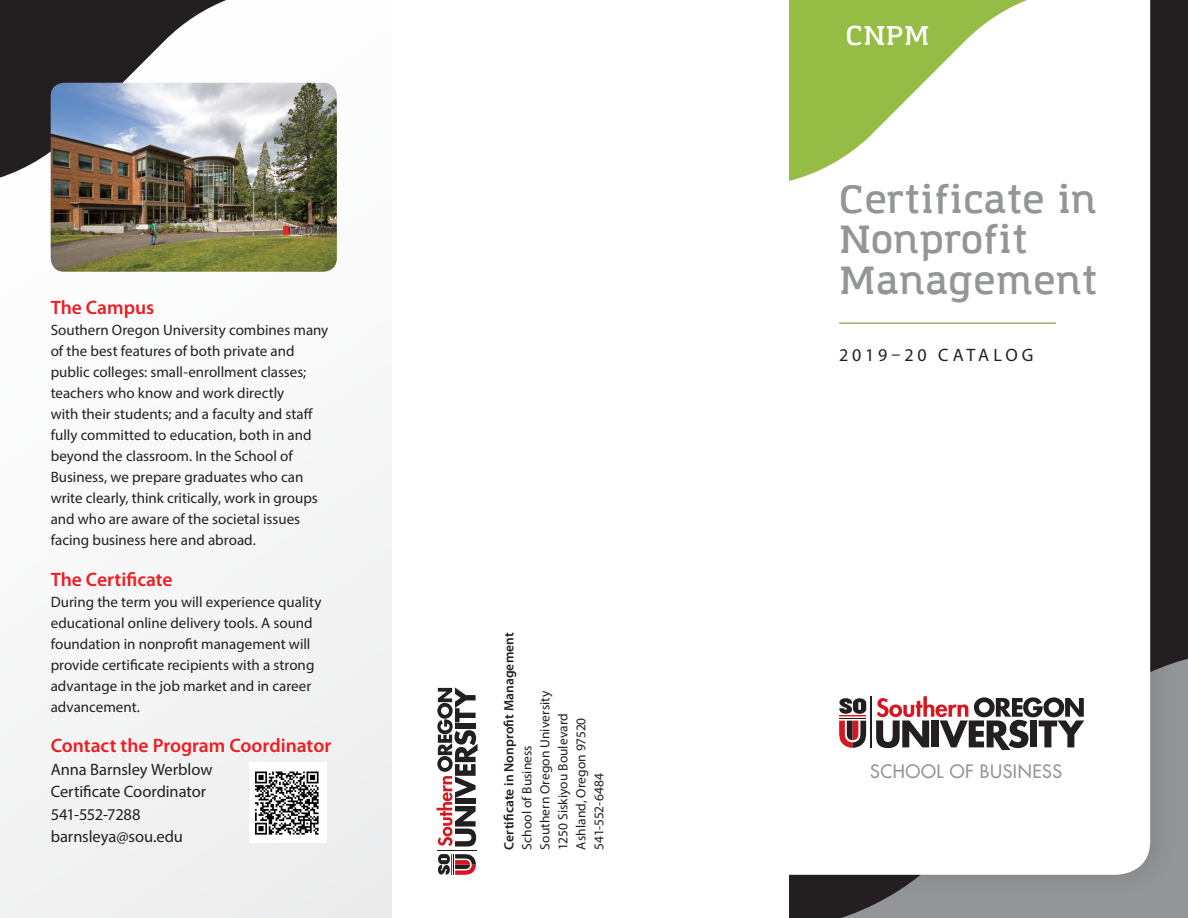
<style>
.page{position:relative;width:1188px;height:918px;background:#fff}
.page>*{position:absolute;margin:0;border:0;box-sizing:border-box;transform-origin:0 0}
.Lubalin_14{font:600 39px/40.5px "Amazing Grotesk";letter-spacing:.03em;color:#939598}
.Lubalin_14-2{font:600 27px "Amazing Grotesk";color:#fff}
.Subhead_1{font:600 19.5px "Myriad Pro";color:#ee1d23}
.Lubalin_14-3{font:18px "Futura";letter-spacing:.03em;color:#939598}
.Lubalin_14-4{font:18px "Myriad Pro";letter-spacing:.21em;color:#231f20}
.Body_Text_1{font:16.5px "Myriad Pro";letter-spacing:-.005em;color:#231f20}
.Body_Text_1-2{font:15px/21px "Myriad Pro";color:#231f20}
.Body_Text_1-3{font:13.5px "Myriad Pro";letter-spacing:.005em;color:#231f20}
.Body_Text_1-4{font:600 13.5px "Myriad Pro";letter-spacing:.005em;color:#231f20}
</style>
<div class="page">
<div style="left:0;top:0;width:392px;height:918px;background:#f6f6f7"></div>
<svg style="left:789px;top:650px;width:399px;height:268px;background:#818285"></svg>
<div style="left:766px;top:0;width:416px;height:902px;background:#231f20;opacity:.15"></div>
<svg style="left:789px;top:0;width:361px;height:875px"></svg>
<svg style="left:789px;top:0;width:320px;height:181px"></svg>
<div style="left:668px;top:0;width:121px;height:918px;background:#fff"></div>
<svg style="left:0;top:0;width:308px;height:181px;fill:#231f20"></svg>
<img style="left:51px;top:83px;width:286px;height:189px">
<hr style="left:871px;top:697px;width:1px;height:51px;background:#231f20">
<svg style="left:839px;top:698px;width:27px;height:50px"></svg>
<svg style="left:876px;top:696px;width:208px;height:54px"></svg>
<hr style="left:437px;top:850px;width:39px;height:1px;background:#231f20">
<svg style="left:438px;top:854px;width:38px;height:21px"></svg>
<svg style="left:436px;top:688px;width:42px;height:159px"></svg>
<hr style="left:839px;top:323px;width:217px;height:1px;background:#638824">
<img style="left:255px;top:771px;width:64px;height:64px">
<p class="Subhead_1" style="left:51px;top:297px;width:105px">The Campus</p>
<p class="Body_Text_1-2" style="left:51px;top:319px;width:279px">Southern Oregon University combines many of the best features of both private and public colleges: small-enrollment classes; teachers who know and work directly<br>with their students; and a faculty and staff fully committed to education, both in and beyond the classroom. In the School of Business, we prepare graduates who can write clearly, think critically, work in groups and who are aware of the societal issues facing business here and abroad.</p>
<p class="Subhead_1" style="left:51px;top:568px;width:123px">The Certificate</p>
<p class="Body_Text_1-2" style="left:51px;top:591px;width:272px">During the term you will experience quality educational online delivery tools. A sound foundation in nonprofit management will provide certificate recipients with a strong advantage in the job market and in career advancement.</p>
<p class="Subhead_1" style="left:51px;top:735px;width:282px">Contact the Program Coordinator</p>
<p class="Body_Text_1" style="left:51px;top:759px;width:163px">Anna Barnsley Werblow</p>
<p class="Body_Text_1" style="left:51px;top:781px;width:157px">Certificate Coordinator</p>
<p class="Body_Text_1" style="left:51px;top:804px;width:91px">541-552-7288</p>
<p class="Body_Text_1" style="left:51px;top:826px;width:134px">barnsleya@sou.edu</p>
<p class="Body_Text_1-4" style="left:501px;top:850px;width:219px;rotate:-90deg">Certificate in Nonprofit Management</p>
<p class="Body_Text_1-3" style="left:519px;top:850px;width:106px;rotate:-90deg">School of Business</p>
<p class="Body_Text_1-3" style="left:537px;top:850px;width:160px;rotate:-90deg">Southern Oregon University</p>
<p class="Body_Text_1-3" style="left:555px;top:850px;width:138px;rotate:-90deg">1250 Siskiyou Boulevard</p>
<p class="Body_Text_1-3" style="left:573px;top:850px;width:133px;rotate:-90deg">Ashland, Oregon 97520</p>
<p class="Body_Text_1-3" style="left:591px;top:850px;width:78px;rotate:-90deg">541-552-6484</p>
<p class="Lubalin_14-2" style="left:846px;top:19px;width:85px">CNPM</p>
<p class="Lubalin_14" style="left:839px;top:180px;width:260px">Certificate in<br>Nonprofit<br>Management</p>
<p class="Lubalin_14-4" style="left:839px;top:344px;width:196px">2019–20 CATALOG</p>
<p class="Lubalin_14-3" style="left:870px;top:760px;width:193px">SCHOOL OF BUSINESS</p>
</div>
